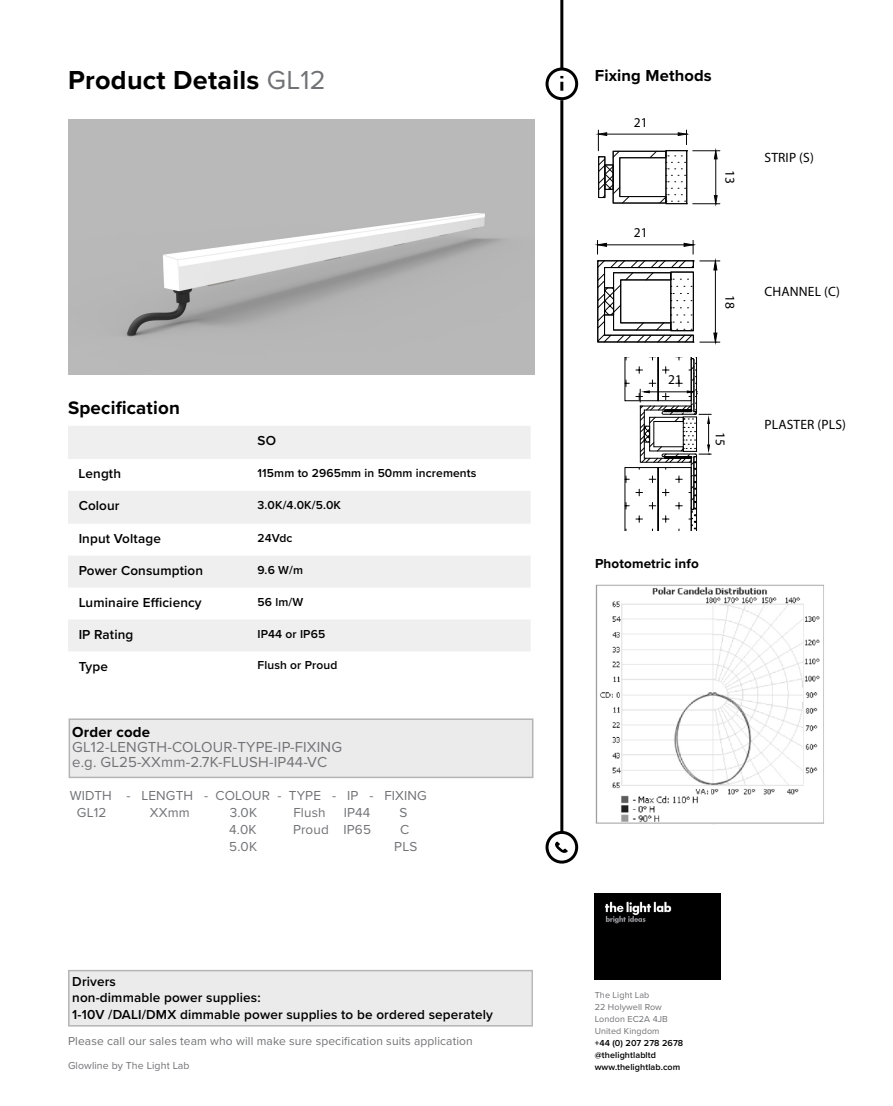
<style>
.page{position:relative;width:893px;height:1106px;background:#fff}
.page>*{position:absolute;margin:0;border:0;box-sizing:border-box;transform-origin:0 0}
.t1{font:700 27px "Proxima Nova";letter-spacing:.01em;color:#000}
.t2{font:700 18.75px "Proxima Nova";letter-spacing:.01em;color:#000}
.t3{font:700 16.5px "Proxima Nova";letter-spacing:.01em;color:#000}
.t4{font:15px/15px "Proxima Nova";letter-spacing:.01em;color:#717275}
.t5{font:700 15px "Proxima Nova";letter-spacing:.01em;color:#000}
.t6{font:600 13.5px/16.5px "Proxima Nova";letter-spacing:.01em;color:#000}
.t7{font:13.5px/17.2px "Proxima Nova";letter-spacing:.01em;color:#717275}
.t8{font:13.5px "Myriad Pro";letter-spacing:.01em;color:#000}
.t9{font:700 13.5px "Proxima Nova";letter-spacing:.01em;color:#000}
.t10{font:600 12px "Proxima Nova";letter-spacing:.01em;color:#000}
.t11{font:12px "Proxima Nova";letter-spacing:.01em;color:#717275}
.t12{font:10.5px "Proxima Nova";letter-spacing:.01em;color:#717275}
.t13{font:9px/12px "Proxima Nova";letter-spacing:.01em;color:#717275}
.t14{font:600 9px/12px "Proxima Nova";letter-spacing:.01em;color:#000}
.s1{font-weight:400;color:#717275}
</style>
<div class="page">
<img style="left:68px;top:120px;width:467px;height:254px">
<div style="left:595px;top:893px;width:125px;height:86px;background:#000"></div>
<div style="left:68px;top:970px;width:465px;height:56px;background:#ecebeb"></div>
<svg style="left:68px;top:426px;width:463px;height:225px;fill:#efeff0"></svg>
<hr style="left:560px;top:0;width:3px;height:69px;background:#000">
<hr style="left:560px;top:100px;width:3px;height:732px;background:#000">
<div style="left:545px;top:67px;width:33px;height:33px;border:3px solid #000;border-radius:50%"></div>
<svg style="left:560px;top:76px;width:3px;height:15px"></svg>
<div style="left:545px;top:831px;width:33px;height:32px;border:3px solid #000;border-radius:50%"></div>
<svg style="left:555px;top:841px;width:13px;height:12px"></svg>
<img style="left:595px;top:584px;width:229px;height:240px">
<svg style="left:595px;top:130px;width:125px;height:77px"></svg>
<svg style="left:69px;top:718px;width:464px;height:60px;background:#e9e8e8"></svg>
<svg style="left:595px;top:240px;width:125px;height:105px"></svg>
<svg style="left:625px;top:357px;width:86px;height:239px"></svg>
<h1 class="t1" style="left:68px;top:60px;width:259px">Product Details <span class="s1">GL12</span></h1>
<p class="t3" style="left:595px;top:63px;width:119px">Fixing Methods</p>
<h2 class="t2" style="left:68px;top:394px;width:113px">Specification</h2>
<p class="t6" style="left:258px;top:432px;width:20px">SO</p>
<p class="t6" style="left:79px;top:465px;width:44px">Length</p>
<p class="t10" style="left:258px;top:464px;width:220px">115mm to 2965mm in 50mm increments</p>
<p class="t6" style="left:79px;top:497px;width:42px">Colour</p>
<p class="t10" style="left:258px;top:496px;width:85px">3.0K/4.0K/5.0K</p>
<p class="t6" style="left:79px;top:530px;width:84px">Input Voltage</p>
<p class="t10" style="left:258px;top:529px;width:36px">24Vdc</p>
<p class="t6" style="left:79px;top:561px;width:126px">Power Consumption</p>
<p class="t10" style="left:258px;top:560px;width:47px">9.6 W/m</p>
<p class="t6" style="left:79px;top:593px;width:125px">Luminaire Efficiency</p>
<p class="t10" style="left:258px;top:592px;width:47px">56 lm/W</p>
<p class="t6" style="left:79px;top:625px;width:56px">IP Rating</p>
<p class="t10" style="left:258px;top:624px;width:69px">IP44 or IP65</p>
<p class="t6" style="left:79px;top:657px;width:31px">Type</p>
<p class="t10" style="left:258px;top:656px;width:81px">Flush or Proud</p>
<p class="t5" style="left:72px;top:721px;width:79px">Order code</p>
<p class="t4" style="left:72px;top:739px;width:271px">GL12-LENGTH-COLOUR-TYPE-IP-FIXING e.g. GL25-XXmm-2.7K-FLUSH-IP44-VC</p>
<p class="t7" style="left:77px;top:785px;width:351px;text-indent:-7px">WIDTH - LENGTH - COLOUR - TYPE - IP - FIXING<br>GL12</p>
<p class="t7" style="left:150px;top:803px;width:41px">XXmm</p>
<p class="t7" style="left:230px;top:803px;width:29px">3.0K</p>
<p class="t7" style="left:293px;top:803px;width:34px">Flush</p>
<p class="t7" style="left:344px;top:803px;width:28px">IP44</p>
<p class="t7" style="left:400px;top:803px;width:9px">S</p>
<p class="t7" style="left:229px;top:820px;width:29px">4.0K</p>
<p class="t7" style="left:293px;top:820px;width:79px">Proud IP65</p>
<p class="t7" style="left:400px;top:820px;width:11px">C</p>
<p class="t7" style="left:229px;top:837px;width:29px">5.0K</p>
<p class="t7" style="left:394px;top:837px;width:24px">PLS</p>
<p class="t8" style="left:634px;top:114px;width:15px">21</p>
<p class="t8" style="left:634px;top:224px;width:15px">21</p>
<p class="t8" style="left:668px;top:371px;width:15px">21</p>
<p class="t8" style="left:738px;top:170px;width:15px;rotate:90deg">13</p>
<p class="t8" style="left:738px;top:294px;width:15px;rotate:90deg">18</p>
<p class="t8" style="left:728px;top:432px;width:15px;rotate:90deg">15</p>
<p class="t9" style="left:595px;top:554px;width:105px">Photometric info</p>
<p class="t8" style="left:765px;top:149px;width:51px">STRIP (S)</p>
<p class="t8" style="left:765px;top:283px;width:77px">CHANNEL (C)</p>
<p class="t8" style="left:765px;top:416px;width:83px">PLASTER (PLS)</p>
<p class="t6" style="left:72px;top:972px;width:422px">Drivers<br>non-dimmable power supplies:<br>1-10V /DALI/DMX dimmable power supplies to be ordered seperately</p>
<p class="t11" style="left:68px;top:1032px;width:406px">Please call our sales team who will make sure specification suits application</p>
<p class="t12" style="left:68px;top:1057px;width:123px">Glowline by The Light Lab</p>
<p class="t13" style="left:595px;top:988px;width:75px">The Light Lab<br>22 Holywell Row<br>London EC2A 4JB<br>United Kingdom</p>
<p class="t14" style="left:595px;top:1037px;width:90px">+44 (0) 207 278 2678 @thelightlabltd www.thelightlab.com</p>
</div>
